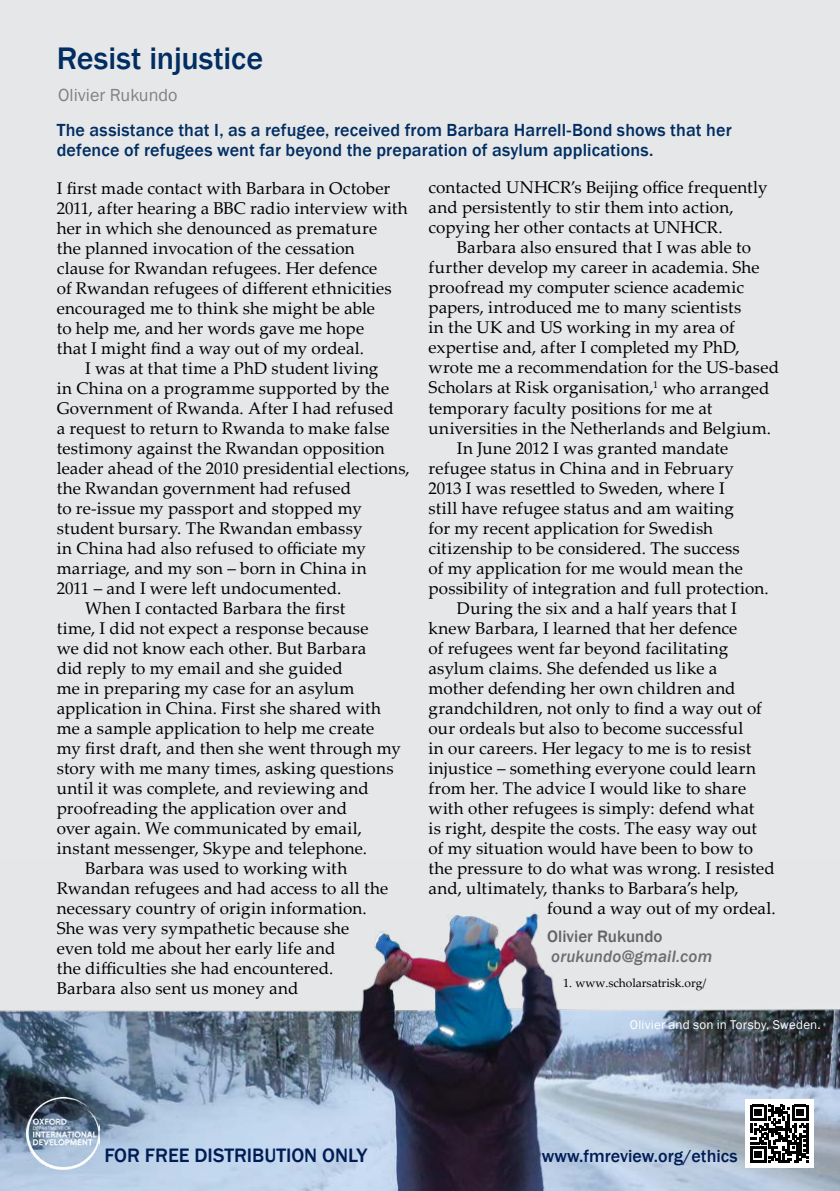
<style>
.page{position:relative;width:840px;height:1191px;background:#fff}
.page>*{position:absolute;margin:0;border:0;box-sizing:border-box;transform-origin:0 0}
.t1{font:500 32px "Franklin Gothic";color:#002d62}
.t2{font:500 20px "Franklin Gothic";color:#001c54}
.t3{font:500 18px/20px "Franklin Gothic";letter-spacing:.01em;color:#002d62}
.t4{font:500 18px "Franklin Gothic";color:#001c54}
.t5{font:18px "Franklin Gothic";color:#808285}
.t6{font:17px/20px "Palatino Linotype";letter-spacing:.005em;color:#000}
.t7{font:italic 500 17px "Franklin Gothic";letter-spacing:.01em;color:#6d6e71}
.t8{font:500 17px "Franklin Gothic";color:#636466}
.t9{font:13px "Franklin Gothic";letter-spacing:.015em;color:#fff}
.t10{font:12px "Palatino Linotype";color:#000}
</style>
<div class="page">
<div style="left:0;top:0;width:839px;height:1191px;background:#e6e7e8"></div>
<img style="left:0;top:913px;width:839px;height:278px">
<div style="left:744px;top:1099px;width:69px;height:69px;background:#fff"></div>
<svg style="left:750px;top:1104px;width:57px;height:59px"></svg>
<img style="left:27px;top:1097px;width:72px;height:72px">
<h1 class="t1" style="left:57px;top:39px;width:208px">Resist injustice</h1>
<p class="t5" style="left:58px;top:83px;width:121px">Olivier Rukundo</p>
<p class="t3" style="left:57px;top:120px;width:676px">The assistance that I, as a refugee, received from Barbara Harrell-Bond shows that her defence of refugees went far beyond the preparation of asylum applications.</p>
<p class="t6" style="left:57px;top:177px;width:335px">I first made contact with Barbara in October</p>
<p class="t6" style="left:57px;top:197px;width:352px">2011, after hearing a BBC radio interview with</p>
<p class="t6" style="left:57px;top:217px;width:322px">her in which she denounced as premature</p>
<p class="t6" style="left:57px;top:237px;width:299px">the planned invocation of the cessation</p>
<p class="t6" style="left:57px;top:257px;width:322px">clause for Rwandan refugees. Her defence</p>
<p class="t6" style="left:57px;top:277px;width:336px">of Rwandan refugees of different ethnicities</p>
<p class="t6" style="left:57px;top:297px;width:320px">encouraged me to think she might be able</p>
<p class="t6" style="left:57px;top:317px;width:309px">to help me, and her words gave me hope</p>
<p class="t6" style="left:57px;top:337px;width:309px">that I might find a way out of my ordeal.</p>
<p class="t6" style="left:85px;top:357px;width:294px">I was at that time a PhD student living</p>
<p class="t6" style="left:57px;top:377px;width:334px">in China on a programme supported by the</p>
<p class="t6" style="left:57px;top:397px;width:338px">Government of Rwanda. After I had refused</p>
<p class="t6" style="left:57px;top:417px;width:334px">a request to return to Rwanda to make false</p>
<p class="t6" style="left:57px;top:437px;width:329px">testimony against the Rwandan opposition</p>
<p class="t6" style="left:57px;top:457px;width:354px">leader ahead of the 2010 presidential elections,</p>
<p class="t6" style="left:57px;top:477px;width:296px">the Rwandan government had refused</p>
<p class="t6" style="left:57px;top:497px;width:306px">to re-issue my passport and stopped my</p>
<p class="t6" style="left:57px;top:517px;width:307px">student bursary. The Rwandan embassy</p>
<p class="t6" style="left:57px;top:537px;width:310px">in China had also refused to officiate my</p>
<p class="t6" style="left:57px;top:557px;width:311px">marriage, and my son – born in China in</p>
<p class="t6" style="left:57px;top:577px;width:286px">2011 – and I were left undocumented.</p>
<p class="t6" style="left:85px;top:597px;width:261px">When I contacted Barbara the first</p>
<p class="t6" style="left:57px;top:617px;width:313px">time, I did not expect a response because</p>
<p class="t6" style="left:57px;top:637px;width:311px">we did not know each other. But Barbara</p>
<p class="t6" style="left:57px;top:657px;width:287px">did reply to my email and she guided</p>
<p class="t6" style="left:57px;top:677px;width:299px">me in preparing my case for an asylum</p>
<p class="t6" style="left:57px;top:697px;width:325px">application in China. First she shared with</p>
<p class="t6" style="left:57px;top:717px;width:319px">me a sample application to help me create</p>
<p class="t6" style="left:57px;top:737px;width:345px">my first draft, and then she went through my</p>
<p class="t6" style="left:57px;top:757px;width:338px">story with me many times, asking questions</p>
<p class="t6" style="left:57px;top:777px;width:313px">until it was complete, and reviewing and</p>
<p class="t6" style="left:57px;top:797px;width:291px">proofreading the application over and</p>
<p class="t6" style="left:57px;top:817px;width:306px">over again. We communicated by email,</p>
<p class="t6" style="left:57px;top:837px;width:311px">instant messenger, Skype and telephone.</p>
<p class="t6" style="left:85px;top:857px;width:263px">Barbara was used to working with</p>
<p class="t6" style="left:57px;top:877px;width:333px">Rwandan refugees and had access to all the</p>
<p class="t6" style="left:57px;top:897px;width:311px">necessary country of origin information.</p>
<p class="t6" style="left:57px;top:917px;width:294px">She was very sympathetic because she</p>
<p class="t6" style="left:57px;top:937px;width:280px">even told me about her early life and</p>
<p class="t6" style="left:57px;top:957px;width:278px">the difficulties she had encountered.</p>
<p class="t6" style="left:57px;top:977px;width:243px">Barbara also sent us money and</p>
<p class="t6" style="left:428px;top:177px;width:340px">contacted UNHCR’s Beijing office frequently and persistently to stir them into action, copying her other contacts at UNHCR.</p>
<p class="t6" style="left:456px;top:237px;width:295px">Barbara also ensured that I was able to</p>
<p class="t6" style="left:428px;top:257px;width:332px">further develop my career in academia. She</p>
<p class="t6" style="left:428px;top:277px;width:317px">proofread my computer science academic</p>
<p class="t6" style="left:428px;top:297px;width:314px">papers, introduced me to many scientists</p>
<p class="t6" style="left:428px;top:317px;width:308px">in the UK and US working in my area of</p>
<p class="t6" style="left:428px;top:337px;width:312px">expertise and, after I completed my PhD,</p>
<p class="t6" style="left:428px;top:357px;width:352px">wrote me a recommendation for the US-based</p>
<p class="t6" style="left:428px;top:377px;width:342px">Scholars at Risk organisation,<sup>1</sup> who arranged</p>
<p class="t6" style="left:428px;top:397px;width:285px">temporary faculty positions for me at</p>
<p class="t6" style="left:428px;top:417px;width:344px">universities in the Netherlands and Belgium.</p>
<p class="t6" style="left:456px;top:437px;width:273px">In June 2012 I was granted mandate</p>
<p class="t6" style="left:428px;top:457px;width:307px">refugee status in China and in February</p>
<p class="t6" style="left:428px;top:477px;width:297px">2013 I was resettled to Sweden, where I</p>
<p class="t6" style="left:428px;top:497px;width:307px">still have refugee status and am waiting</p>
<p class="t6" style="left:428px;top:517px;width:286px">for my recent application for Swedish</p>
<p class="t6" style="left:428px;top:537px;width:312px">citizenship to be considered. The success</p>
<p class="t6" style="left:428px;top:557px;width:315px">of my application for me would mean the</p>
<p class="t6" style="left:428px;top:577px;width:341px">possibility of integration and full protection.</p>
<p class="t6" style="left:456px;top:597px;width:281px">During the six and a half years that I</p>
<p class="t6" style="left:428px;top:617px;width:310px">knew Barbara, I learned that her defence</p>
<p class="t6" style="left:428px;top:637px;width:301px">of refugees went far beyond facilitating</p>
<p class="t6" style="left:428px;top:657px;width:290px">asylum claims. She defended us like a</p>
<p class="t6" style="left:428px;top:677px;width:308px">mother defending her own children and</p>
<p class="t6" style="left:428px;top:697px;width:335px">grandchildren, not only to find a way out of</p>
<p class="t6" style="left:428px;top:717px;width:316px">our ordeals but also to become successful</p>
<p class="t6" style="left:428px;top:737px;width:324px">in our careers. Her legacy to me is to resist</p>
<p class="t6" style="left:428px;top:757px;width:329px">injustice – something everyone could learn</p>
<p class="t6" style="left:428px;top:777px;width:319px">from her. The advice I would like to share</p>
<p class="t6" style="left:428px;top:797px;width:327px">with other refugees is simply: defend what</p>
<p class="t6" style="left:428px;top:817px;width:330px">is right, despite the costs. The easy way out</p>
<p class="t6" style="left:428px;top:837px;width:326px">of my situation would have been to bow to</p>
<p class="t6" style="left:428px;top:857px;width:347px">the pressure to do what was wrong. I resisted</p>
<p class="t6" style="left:428px;top:877px;width:311px">and, ultimately, thanks to Barbara’s help,</p>
<p class="t6" style="left:547px;top:897px;width:230px">found a way out of my ordeal.</p>
<p class="t8" style="left:547px;top:926px;width:117px">Olivier Rukundo</p>
<p class="t7" style="left:551px;top:946px;width:162px">orukundo@gmail.com</p>
<p class="t10" style="left:563px;top:974px;width:145px">1. www.scholarsatrisk.org/</p>
<p class="t9" style="left:629px;top:1016px;width:192px">Olivier and son in Torsby, Sweden.</p>
<p class="t2" style="left:104px;top:1143px;width:264px">FOR FREE DISTRIBUTION ONLY</p>
<p class="t4" style="left:541px;top:1144px;width:197px">www.fmreview.org/ethics</p>
</div>
